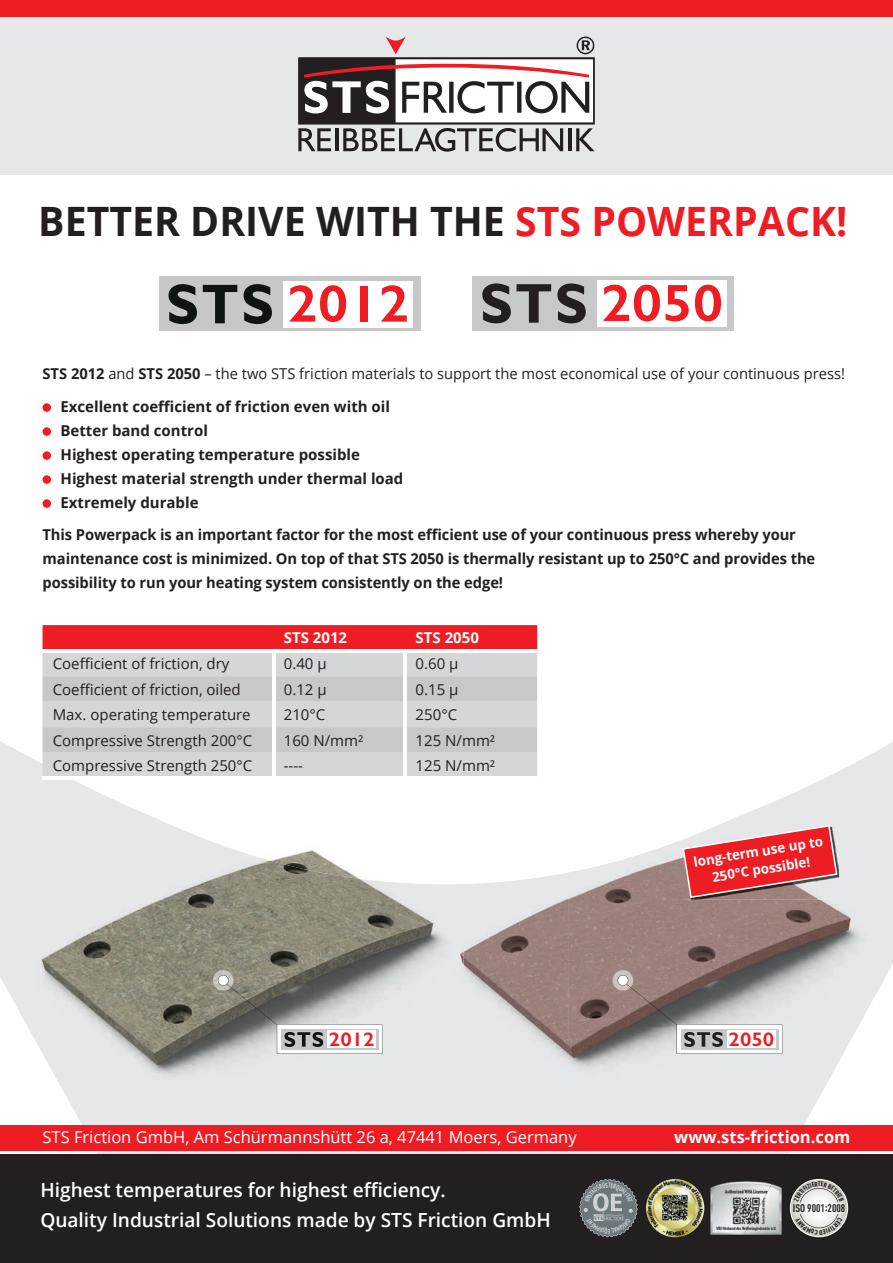
<style>
.page{position:relative;width:893px;height:1263px;background:#fff}
.page>*{position:absolute;margin:0;border:0;box-sizing:border-box;transform-origin:0 0}
.t1{font:600 52.5px "Gill Sans";color:#ee1d23;scale:1.1 1}
.t2{font:700 40.5px "Open Sans";color:#231f20}
.t3{font:600 19.65px "Gill Sans";color:#ee1d23;scale:1.1 1}
.t4{font:600 19.5px/30px "Open Sans";color:#fff}
.t5{font:16.5px "Open Sans";color:#fff}
.t6{font:700 16.5px "Open Sans";color:#fff}
.t7{font:700 15px/24px "Open Sans";letter-spacing:-.005em;color:#231f20}
.t8{font:15px/32.5px "Open Sans";color:#231f20}
.t9{font:700 15px "Open Sans";color:#fff}
.t10{font:700 13.5px/18px "Open Sans";color:#fff;text-align:center}
.t11{font:700 10.95px "DIN Cond";color:#231f20}
.s1{color:#ee1d23}
.s2{font-weight:700}
</style>
<div class="page">
<svg style="left:0;top:625px;width:893px;height:529px"></svg>
<div style="left:0;top:0;width:893px;height:174px;background:#e6e7e9"></div>
<svg style="left:298px;top:37px;width:297px;height:115px"></svg>
<div style="left:43px;top:403px;width:8px;height:9px;background:#ee1d23;border-radius:50%"></div>
<div style="left:43px;top:427px;width:8px;height:9px;background:#ee1d23;border-radius:50%"></div>
<div style="left:43px;top:451px;width:8px;height:9px;background:#ee1d23;border-radius:50%"></div>
<div style="left:43px;top:475px;width:8px;height:9px;background:#ee1d23;border-radius:50%"></div>
<div style="left:43px;top:499px;width:8px;height:9px;background:#ee1d23;border-radius:50%"></div>
<div style="left:0;top:1154px;width:893px;height:109px;background:#231f20"></div>
<div style="left:0;top:1125px;width:893px;height:25px;background:#ee1d23"></div>
<div style="left:0;top:0;width:893px;height:17px;background:#ee1d23"></div>
<div style="left:159px;top:277px;width:261px;height:54px;background:#c6c7c6"></div>
<div style="left:283px;top:281px;width:130px;height:46px;background:#fff"></div>
<svg style="left:168px;top:284px;width:104px;height:40px"></svg>
<div style="left:473px;top:276px;width:261px;height:54px;background:#c7c8ca"></div>
<div style="left:597px;top:280px;width:130px;height:47px;background:#fff"></div>
<svg style="left:482px;top:283px;width:104px;height:40px"></svg>
<img style="left:267px;top:818px;width:168px;height:52px">
<img style="left:316px;top:870px;width:119px;height:1px">
<img style="left:20px;top:818px;width:247px;height:262px">
<img style="left:266px;top:859px;width:50px;height:221px">
<img style="left:315px;top:871px;width:254px;height:209px">
<img style="left:435px;top:817px;width:133px;height:67px">
<img style="left:858px;top:1027px;width:26px;height:52px">
<img style="left:568px;top:817px;width:316px;height:210px">
<img style="left:568px;top:1027px;width:290px;height:52px">
<img style="left:435px;top:818px;width:28px;height:261px">
<img style="left:213px;top:970px;width:21px;height:21px">
<svg style="left:218px;top:975px;width:165px;height:79px;background:#a3a3a1"></svg>
<img style="left:612px;top:970px;width:21px;height:21px">
<svg style="left:618px;top:975px;width:164px;height:79px;background:#a6a1a0"></svg>
<img style="left:684px;top:826px;width:155px;height:74px">
<svg style="left:682px;top:825px;width:155px;height:73px;background:#df5d60"></svg>
<div style="left:43px;top:625px;width:494px;height:24px;background:#ee1d23"></div>
<div style="left:43px;top:652px;width:494px;height:125px;background:#d5d6d8"></div>
<svg style="left:43px;top:676px;width:494px;height:77px;background:#cccdcf"></svg>
<hr style="left:43px;top:649px;width:231px;height:3px;background:#fff">
<hr style="left:274px;top:649px;width:131px;height:3px;background:#fff">
<hr style="left:272px;top:652px;width:3px;height:24px;background:#fff">
<hr style="left:405px;top:649px;width:132px;height:3px;background:#fff">
<hr style="left:404px;top:652px;width:3px;height:24px;background:#fff">
<hr style="left:272px;top:676px;width:3px;height:26px;background:#fff">
<hr style="left:404px;top:676px;width:3px;height:26px;background:#fff">
<hr style="left:272px;top:702px;width:3px;height:25px;background:#fff">
<hr style="left:404px;top:702px;width:3px;height:25px;background:#fff">
<hr style="left:272px;top:727px;width:3px;height:26px;background:#fff">
<hr style="left:404px;top:727px;width:3px;height:26px;background:#fff">
<hr style="left:272px;top:753px;width:3px;height:24px;background:#fff">
<hr style="left:404px;top:753px;width:3px;height:24px;background:#fff">
<hr style="left:43px;top:777px;width:231px;height:3px;background:#fff">
<hr style="left:274px;top:777px;width:131px;height:3px;background:#fff">
<hr style="left:405px;top:777px;width:132px;height:3px;background:#fff">
<img style="left:646px;top:1179px;width:58px;height:58px;border-radius:29px">
<img style="left:773px;top:1184px;width:9px;height:50px">
<img style="left:710px;top:1181px;width:63px;height:53px">
<svg style="left:790px;top:1179px;width:58px;height:58px"></svg>
<svg style="left:579px;top:1179px;width:59px;height:58px"></svg>
<h2 class="t2" style="left:38px;top:193px;width:811px">BETTER DRIVE WITH THE <span class="s1">STS POWERPACK!</span></h2>
<h1 class="t1" style="left:287px;top:272px;width:113px">2012</h1>
<h1 class="t1" style="left:601px;top:271px;width:113px">2050</h1>
<p class="t8" style="left:61px;top:357px;width:786px;text-indent:-18px"><span class="s2">STS 2012</span> and <span class="s2">STS 2050</span> – the two STS friction materials to support the most economical use of your continuous press!<br><span class="s2">Excellent coefficient of friction even with oil</span></p>
<p class="t7" style="left:61px;top:418px;width:344px">Better band control<br>Highest operating temperature possible<br>Highest material strength under thermal load<br>Extremely durable</p>
<p class="t7" style="left:43px;top:522px;width:774px">This Powerpack is an important factor for the most efficient use of your continuous press whereby your maintenance cost is minimized. On top of that STS 2050 is thermally resistant up to 250°C and provides the possibility to run your heating system consistently on the edge!</p>
<p class="t9" style="left:284px;top:626px;width:65px">STS 2012</p>
<p class="t9" style="left:416px;top:626px;width:65px">STS 2050</p>
<p class="t8" style="left:53px;top:647px;width:178px">Coefficient of friction, dry</p>
<p class="t8" style="left:284px;top:647px;width:44px">0.40 µ</p>
<p class="t8" style="left:416px;top:647px;width:44px">0.60 µ</p>
<p class="t8" style="left:53px;top:672px;width:190px">Coefficient of friction, oiled</p>
<p class="t8" style="left:284px;top:672px;width:44px">0.12 µ</p>
<p class="t8" style="left:416px;top:672px;width:44px">0.15 µ</p>
<p class="t8" style="left:53px;top:698px;width:199px">Max. operating temperature</p>
<p class="t8" style="left:284px;top:698px;width:43px">210°C</p>
<p class="t8" style="left:416px;top:698px;width:43px">250°C</p>
<p class="t8" style="left:53px;top:723px;width:201px">Compressive Strength 200°C</p>
<p class="t8" style="left:284px;top:723px;width:81px">160 N/mm²</p>
<p class="t8" style="left:416px;top:723px;width:81px">125 N/mm²</p>
<p class="t8" style="left:53px;top:749px;width:201px">Compressive Strength 250°C</p>
<p class="t8" style="left:284px;top:749px;width:21px">----</p>
<p class="t8" style="left:416px;top:749px;width:81px">125 N/mm²</p>
<p class="t10" style="left:692px;top:852px;width:132px;rotate:-9deg">long-term use up to<br>250°C possible!</p>
<h3 class="t3" style="left:329px;top:1027px;width:43px">2012</h3>
<h3 class="t3" style="left:729px;top:1027px;width:43px">2050</h3>
<p class="t5" style="left:43px;top:1125px;width:536px">STS Friction GmbH, Am Schürmannshütt 26 a, 47441 Moers, Germany</p>
<p class="t6" style="left:674px;top:1125px;width:178px">www.sts-friction.com</p>
<h3 class="t4" style="left:40px;top:1175px;width:512px">Highest temperatures for highest efficiency.<br>Quality Industrial Solutions made by STS Friction GmbH</h3>
<p class="t11" style="left:793px;top:1201px;width:54px">ISO 9001:2008</p>
</div>
